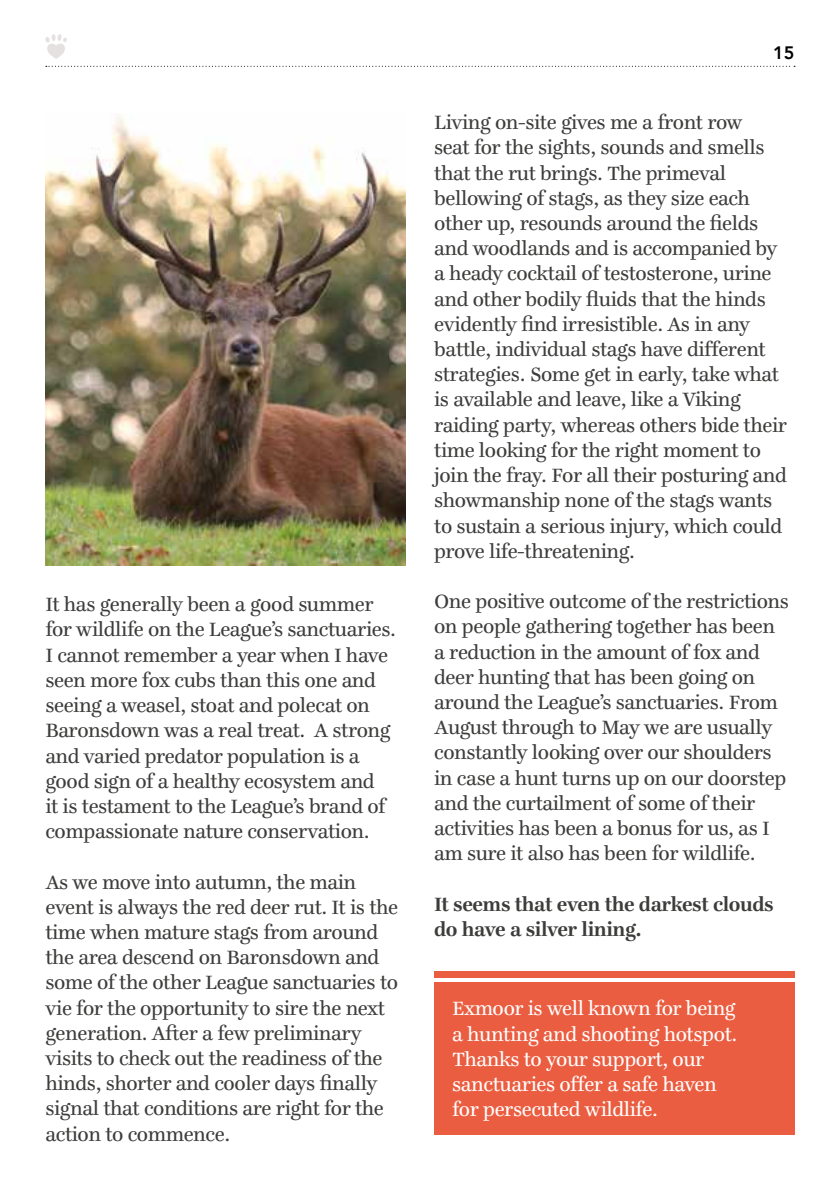
<style>
.page{position:relative;width:840px;height:1191px;background:#fff}
.page>*{position:absolute;margin:0;border:0;box-sizing:border-box;transform-origin:0 0}
.t1{font:21px/25.2px "Ingeborg";letter-spacing:-.02em;color:#3c3c3b}
.t2{font:21px/25.2px "Ingeborg";letter-spacing:-.02em;color:#fff}
.t3{font:700 21px/25.2px "Ingeborg";letter-spacing:-.02em;color:#3c3c3b}
.t4{font:800 18px "Avenir";color:#000}
</style>
<div class="page">
<svg style="left:45px;top:34px;width:22px;height:25px"></svg>
<svg style="left:46px;top:66px;width:748px;height:1px"></svg>
<div style="left:434px;top:971px;width:360px;height:6px;background:#eb5d40"></div>
<div style="left:434px;top:981px;width:360px;height:153px;background:#eb5d40"></div>
<img style="left:45px;top:115px;width:360px;height:451px">
<p class="t1" style="left:45px;top:592px;width:352px">It has generally been a good summer for wildlife on the League’s sanctuaries.<br>I cannot remember a year when I have seen more fox cubs than this one and seeing a weasel, stoat and polecat on Baronsdown was a real treat. A strong and varied predator population is a good sign of a healthy ecosystem and<br>it is testament to the League’s brand of compassionate nature conservation.</p>
<p class="t1" style="left:45px;top:869px;width:354px">As we move into autumn, the main event is always the red deer rut. It is the time when mature stags from around the area descend on Baronsdown and some of the other League sanctuaries to vie for the opportunity to sire the next generation. After a few preliminary visits to check out the readiness of the hinds, shorter and cooler days finally signal that conditions are right for the action to commence.</p>
<p class="t4" style="left:772px;top:39px;width:23px">15</p>
<p class="t1" style="left:434px;top:110px;width:354px">Living on-site gives me a front row<br>seat for the sights, sounds and smells that the rut brings. The primeval bellowing of stags, as they size each other up, resounds around the fields and woodlands and is accompanied by a heady cocktail of testosterone, urine and other bodily fluids that the hinds evidently find irresistible. As in any battle, individual stags have different strategies. Some get in early, take what is available and leave, like a Viking raiding party, whereas others bide their time looking for the right moment to join the fray. For all their posturing and showmanship none of the stags wants to sustain a serious injury, which could prove life-threatening.</p>
<p class="t1" style="left:434px;top:589px;width:356px">One positive outcome of the restrictions on people gathering together has been a reduction in the amount of fox and deer hunting that has been going on around the League’s sanctuaries. From August through to May we are usually constantly looking over our shoulders in case a hunt turns up on our doorstep and the curtailment of some of their activities has been a bonus for us, as I am sure it also has been for wildlife.</p>
<p class="t3" style="left:434px;top:891px;width:341px">It seems that even the darkest clouds do have a silver lining.</p>
<p class="t2" style="left:452px;top:996px;width:286px">Exmoor is well known for being a hunting and shooting hotspot.<br>Thanks to your support, our sanctuaries offer a safe haven for persecuted wildlife.</p>
</div>
